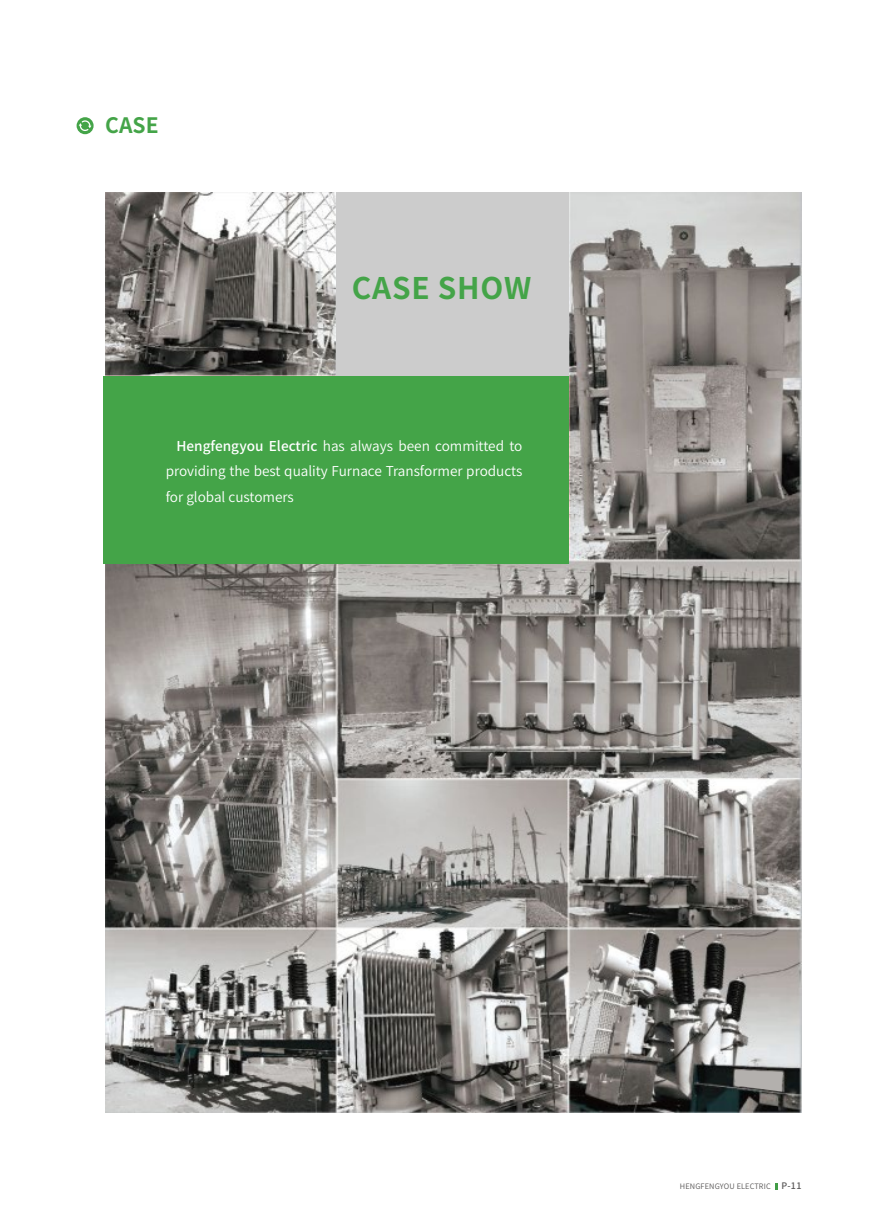
<style>
.page{position:relative;width:893px;height:1212px;background:#fff}
.page>*{position:absolute;margin:0;border:0;box-sizing:border-box;transform-origin:0 0}
.t1{font:700 29.7px "Source Han Sans CN";letter-spacing:.025em;color:#44a448}
.t2{font:700 21.3px "Source Han Sans CN";color:#44a448}
.t3{font:13.65px/25.5px "Source Han Sans CN";color:#fff;text-align:justify}
.t4{font:7.5px "Source Han Sans CN";letter-spacing:.02em;color:#595757}
.s1{font-weight:500}
.s2{font-weight:500;font-size:9px}
</style>
<div class="page">
<img style="left:105px;top:193px;width:696px;height:920px">
<svg style="left:735px;top:1070px;width:47px;height:21px"></svg>
<div style="left:104px;top:376px;width:465px;height:187px;background:#44a448"></div>
<div style="left:336px;top:193px;width:233px;height:183px;background:#ccc"></div>
<svg style="left:775px;top:1183px;width:2px;height:6px"></svg>
<svg style="left:77px;top:117px;width:17px;height:17px"></svg>
<svg style="left:79px;top:120px;width:12px;height:11px"></svg>
<h2 class="t2" style="left:105px;top:113px;width:55px">CASE</h2>
<h1 class="t1" style="left:352px;top:271px;width:181px">CASE SHOW</h1>
<p class="t3" style="left:166px;top:433px;width:358px;text-indent:11px"><span class="s1">Hengfengyou Electric</span> has always been committed to providing the best quality Furnace Transformer products for global customers</p>
<p class="t4" style="left:680px;top:1182px;width:123px">HENGFENGYOU ELECTRIC <span class="s2">P-11</span></p>
</div>
